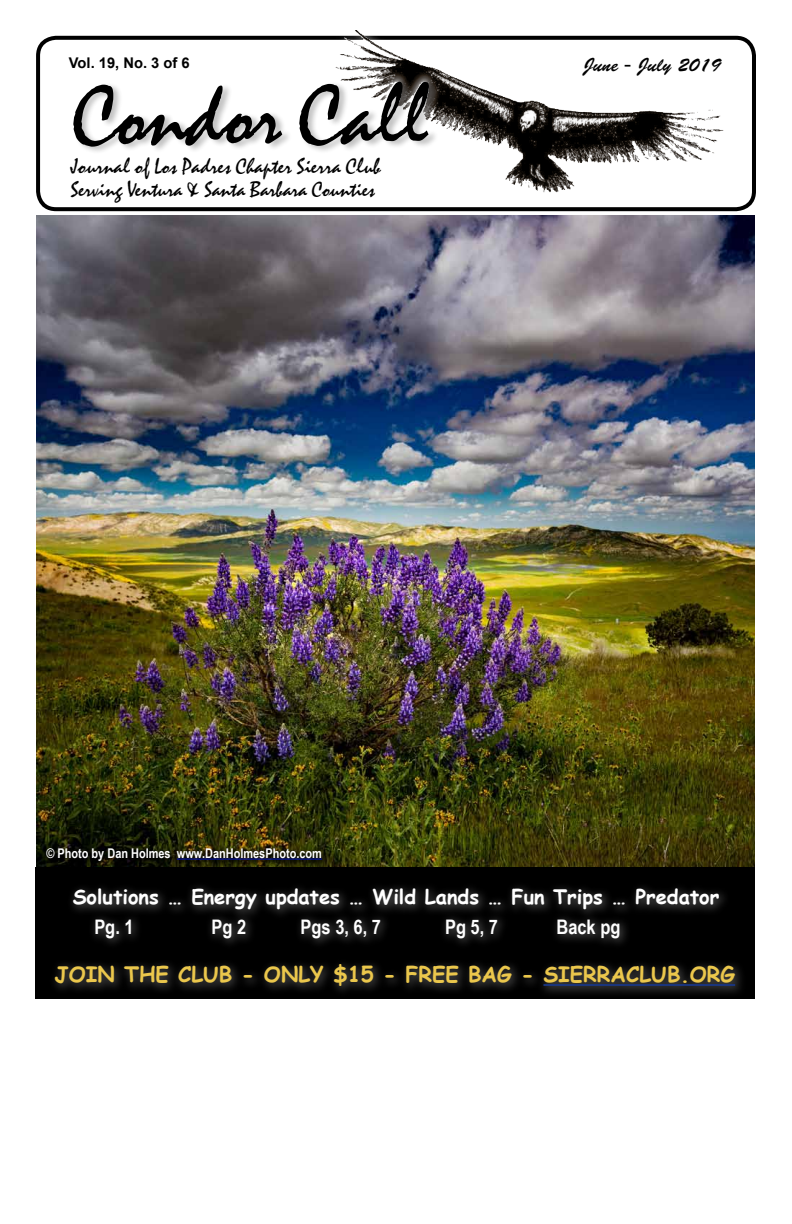
<style>
.page{position:relative;width:792px;height:1224px;background:#fff}
.page>*{position:absolute;margin:0;border:0;box-sizing:border-box;transform-origin:0 0}
.t1{font:700 21.4px "Comic Sans MS";color:#ebc74c}
.t2{font:21.4px "Mistral Std";letter-spacing:.005em;color:#000}
.t3{font:20.9px "Mistral Std";letter-spacing:-.005em;color:#000}
.t4{font:700 20px "Comic Sans MS";color:#fff}
.t5{font:700 20px "Arial Narrow";color:#fff}
.t6{font:19.2px "Brush Script Std";color:#000}
.t7{font:700 14.7px "Arial";color:#000}
.t8{font:700 13.4px "Arial Narrow";color:#fff}
</style>
<div class="page">
<img style="left:36px;top:216px;width:719px;height:651px">
<div style="left:36px;top:36px;width:720px;height:175px;border:4px solid #000;border-radius:18px"></div>
<div style="left:39px;top:841px;width:295px;height:31px;background:#000;opacity:.85"></div>
<hr style="left:177px;top:859px;width:145px;height:1px;background:#0012c1">
<div style="left:328px;top:22px;width:402px;height:178px;background:#fff"></div>
<svg style="left:335px;top:35px;width:388px;height:157px"></svg>
<img style="left:340px;top:30px;width:62px;height:49px">
<div style="left:299px;top:79px;width:140px;height:75px;background:#000;opacity:.25"></div>
<svg style="left:299px;top:81px;width:130px;height:65px"></svg>
<div style="left:73px;top:82px;width:219px;height:72px;background:#000;opacity:.25"></div>
<svg style="left:73px;top:85px;width:209px;height:62px"></svg>
<div style="left:35px;top:867px;width:720px;height:131px;background:#000"></div>
<div style="left:66px;top:881px;width:665px;height:69px;background:#fff;opacity:.21"></div>
<div style="left:48px;top:958px;width:699px;height:40px;background:#fff;opacity:.21"></div>
<hr style="left:543px;top:984px;width:192px;height:2px;background:#193683">
<p class="t7" style="left:69px;top:53px;width:122px">Vol. 19, No. 3 of 6</p>
<p class="t6" style="left:583px;top:54px;width:139px">June - July 2019</p>
<p class="t2" style="left:71px;top:153px;width:312px">Journal of Los Padres Chapter Sierra Club</p>
<p class="t3" style="left:71px;top:177px;width:305px">Serving Ventura &amp; Santa Barbara Counties</p>
<p class="t8" style="left:46px;top:843px;width:277px">© Photo by Dan Holmes www.DanHolmesPhoto.com</p>
<p class="t4" style="left:73px;top:882px;width:648px">Solutions … Energy updates … Wild Lands … Fun Trips … Predator</p>
<p class="t5" style="left:94px;top:911px;width:41px">Pg. 1</p>
<p class="t5" style="left:211px;top:911px;width:36px">Pg 2</p>
<p class="t5" style="left:301px;top:911px;width:82px">Pgs 3, 6, 7</p>
<p class="t5" style="left:445px;top:911px;width:55px">Pg 5, 7</p>
<p class="t5" style="left:557px;top:911px;width:65px">Back pg</p>
<p class="t1" style="left:55px;top:959px;width:682px">JOIN THE CLUB - ONLY $15 - FREE BAG - SIERRACLUB.ORG</p>
</div>
